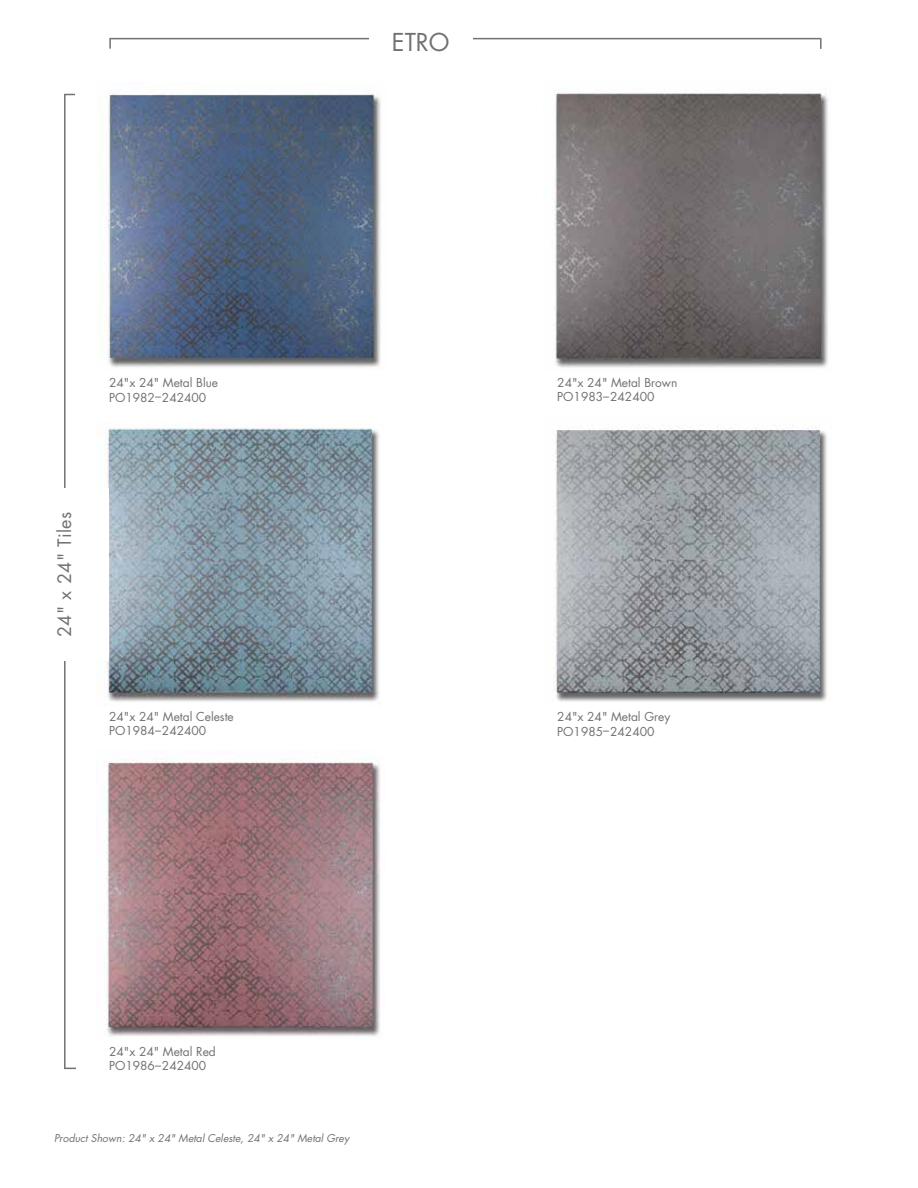
<style>
.page{position:relative;width:918px;height:1188px;background:#fff}
.page>*{position:absolute;margin:0;border:0;box-sizing:border-box;transform-origin:0 0}
.t1{font:24px "Futura";color:#717073}
.t2{font:18px "Futura";letter-spacing:.025em;color:#717073}
.t3{font:12px/14.4px "Futura";color:#717073}
.t4{font:italic 10.5px "Futura";color:#717073}
</style>
<div class="page">
<svg style="left:109px;top:38px;width:2px;height:11px"></svg>
<svg style="left:820px;top:38px;width:2px;height:11px"></svg>
<hr style="left:110px;top:38px;width:710px;height:1px;background:#717073">
<div style="left:369px;top:32px;width:103px;height:25px;background:#fff"></div>
<img style="left:106px;top:759px;width:274px;height:277px">
<img style="left:107px;top:92px;width:274px;height:275px">
<img style="left:554px;top:90px;width:274px;height:278px">
<img style="left:555px;top:425px;width:272px;height:277px">
<img style="left:97px;top:428px;width:282px;height:274px">
<hr style="left:64px;top:94px;width:2px;height:975px;background:#717073">
<div style="left:57px;top:488px;width:52px;height:173px;background:#fff"></div>
<h1 class="t1" style="left:392px;top:25px;width:59px">ETRO</h1>
<p class="t3" style="left:109px;top:376px;width:111px">24"x 24" Metal Blue<br>PO1982–242400</p>
<p class="t3" style="left:557px;top:375px;width:122px">24"x 24" Metal Brown<br>PO1983–242400</p>
<h2 class="t2" style="left:52px;top:637px;width:127px;rotate:-90deg">24" x 24" Tiles</h2>
<p class="t3" style="left:109px;top:709px;width:126px">24"x 24" Metal Celeste<br>PO1984–242400</p>
<p class="t3" style="left:557px;top:709px;width:115px">24"x 24" Metal Grey<br>PO1985–242400</p>
<p class="t3" style="left:109px;top:1044px;width:108px">24"x 24" Metal Red<br>PO1986–242400</p>
<p class="t4" style="left:54px;top:1131px;width:297px">Product Shown: 24" x 24" Metal Celeste, 24" x 24" Metal Grey</p>
</div>
